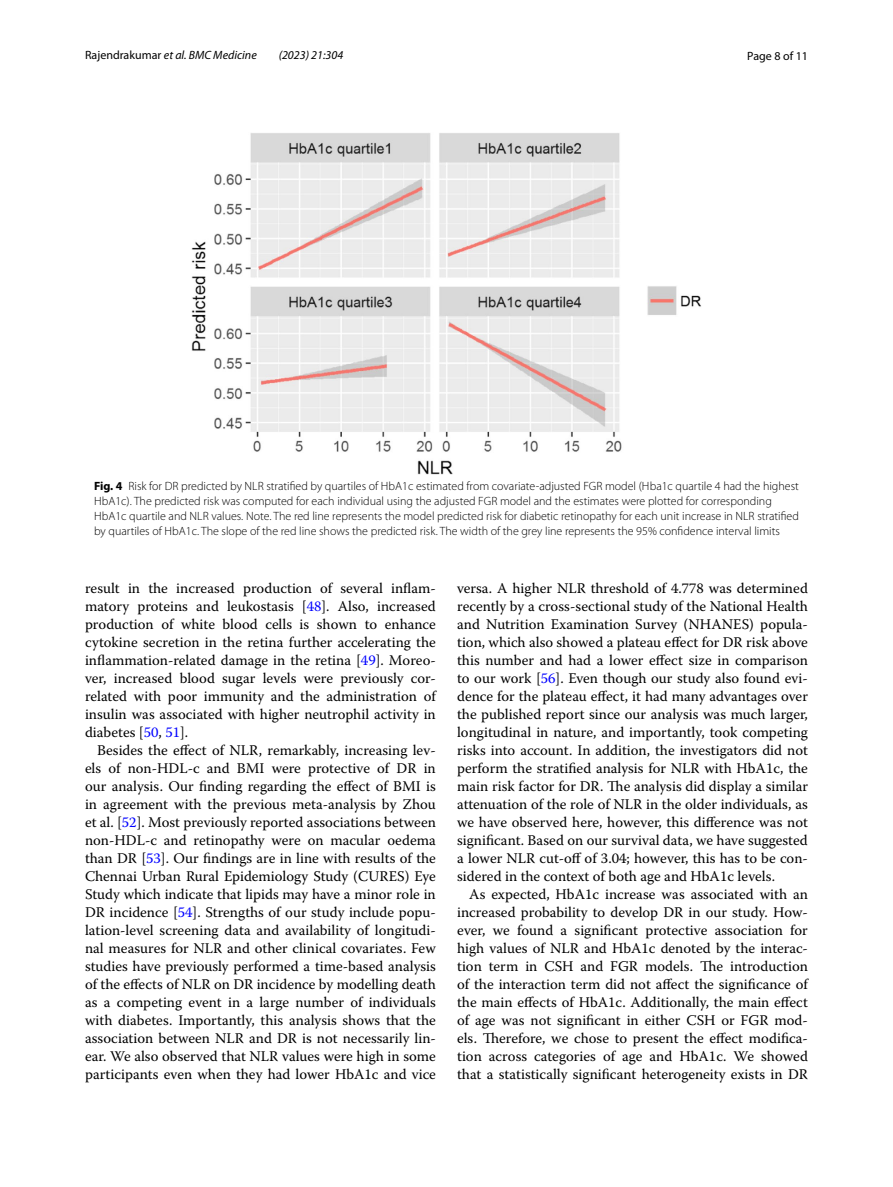
<style>
.page{position:relative;width:893px;height:1187px;background:#fff}
.page>*{position:absolute;margin:0;border:0;box-sizing:border-box;transform-origin:0 0}
.t1{font:14.7px/18px "Warnock Pro";color:#000;text-align:justify}
.t2{font:300 12px/15px "Myriad Pro";color:#000}
.t3{font:italic 12px "Myriad Pro";color:#000}
.t4{font:12px "Myriad Pro";color:#000}
.s1{font-style:normal}
.s2{font-weight:700}
.s3{color:#00f}
</style>
<div class="page">
<img style="left:191px;top:133px;width:510px;height:342px">
<p class="t3" style="left:85px;top:48px;width:173px"><span class="s1">Rajendrakumar</span> et al. BMC Medicine</p>
<p class="t3" style="left:279px;top:48px;width:66px">(2023) 21:304</p>
<p class="t4" style="left:747px;top:48px;width:62px">Page 8 of 11</p>
<p class="t2" style="left:94px;top:479px;width:706px"><span class="s2">Fig. 4</span> Risk for DR predicted by NLR stratified by quartiles of HbA1c estimated from covariate-adjusted FGR model (Hba1c quartile 4 had the highest HbA1c). The predicted risk was computed for each individual using the adjusted FGR model and the estimates were plotted for corresponding HbA1c quartile and NLR values. Note. The red line represents the model predicted risk for diabetic retinopathy for each unit increase in NLR stratified by quartiles of HbA1c. The slope of the red line shows the predicted risk. The width of the grey line represents the 95% confidence interval limits</p>
<p class="t1" style="left:85px;top:578px;width:352px">result in the increased production of several inflam&shy;matory proteins and leukostasis [<span class="s3">48</span>]. Also, increased production of white blood cells is shown to enhance cytokine secretion in the retina further accelerating the inflammation-related damage in the retina [<span class="s3">49</span>]. Moreo&shy;ver, increased blood sugar levels were previously cor&shy;related with poor immunity and the administration of insulin was associated with higher neutrophil activity in diabetes [<span class="s3">50</span>, <span class="s3">51</span>].</p>
<p class="t1" style="left:85px;top:740px;width:352px;text-indent:12px">Besides the effect of NLR, remarkably, increasing lev&shy;els of non-HDL-c and BMI were protective of DR in our analysis. Our finding regarding the effect of BMI is in agreement with the previous meta-analysis by Zhou et al. [<span class="s3">52</span>]. Most previously reported associations between non-HDL-c and retinopathy were on macular oedema than DR [<span class="s3">53</span>]. Our findings are in line with results of the Chennai Urban Rural Epidemiology Study (CURES) Eye Study which indicate that lipids may have a minor role in DR incidence [<span class="s3">54</span>]. Strengths of our study include popu&shy;lation-level screening data and availability of longitudi&shy;nal measures for NLR and other clinical covariates. Few studies have previously performed a time-based analysis of the effects of NLR on DR incidence by modelling death as a competing event in a large number of individuals with diabetes. Importantly, this analysis shows that the association between NLR and DR is not necessarily lin&shy;ear. We also observed that NLR values were high in some participants even when they had lower HbA1c and vice</p>
<p class="t1" style="left:457px;top:578px;width:352px">versa. A higher NLR threshold of 4.778 was determined recently by a cross-sectional study of the National Health and Nutrition Examination Survey (NHANES) popula&shy;tion, which also showed a plateau effect for DR risk above this number and had a lower effect size in comparison to our work [<span class="s3">56</span>]. Even though our study also found evi&shy;dence for the plateau effect, it had many advantages over the published report since our analysis was much larger, longitudinal in nature, and importantly, took competing risks into account. In addition, the investigators did not perform the stratified analysis for NLR with HbA1c, the main risk factor for DR. The analysis did display a similar attenuation of the role of NLR in the older individuals, as we have observed here, however, this difference was not significant. Based on our survival data, we have suggested a lower NLR cut-off of 3.04; however, this has to be con&shy;sidered in the context of both age and HbA1c levels.</p>
<p class="t1" style="left:457px;top:884px;width:352px;text-indent:12px">As expected, HbA1c increase was associated with an increased probability to develop DR in our study. How&shy;ever, we found a significant protective association for high values of NLR and HbA1c denoted by the interac&shy;tion term in CSH and FGR models. The introduction of the interaction term did not affect the significance of the main effects of HbA1c. Additionally, the main effect of age was not significant in either CSH or FGR mod&shy;els. Therefore, we chose to present the effect modifica&shy;tion across categories of age and HbA1c. We showed that a statistically significant heterogeneity exists in DR</p>
</div>
